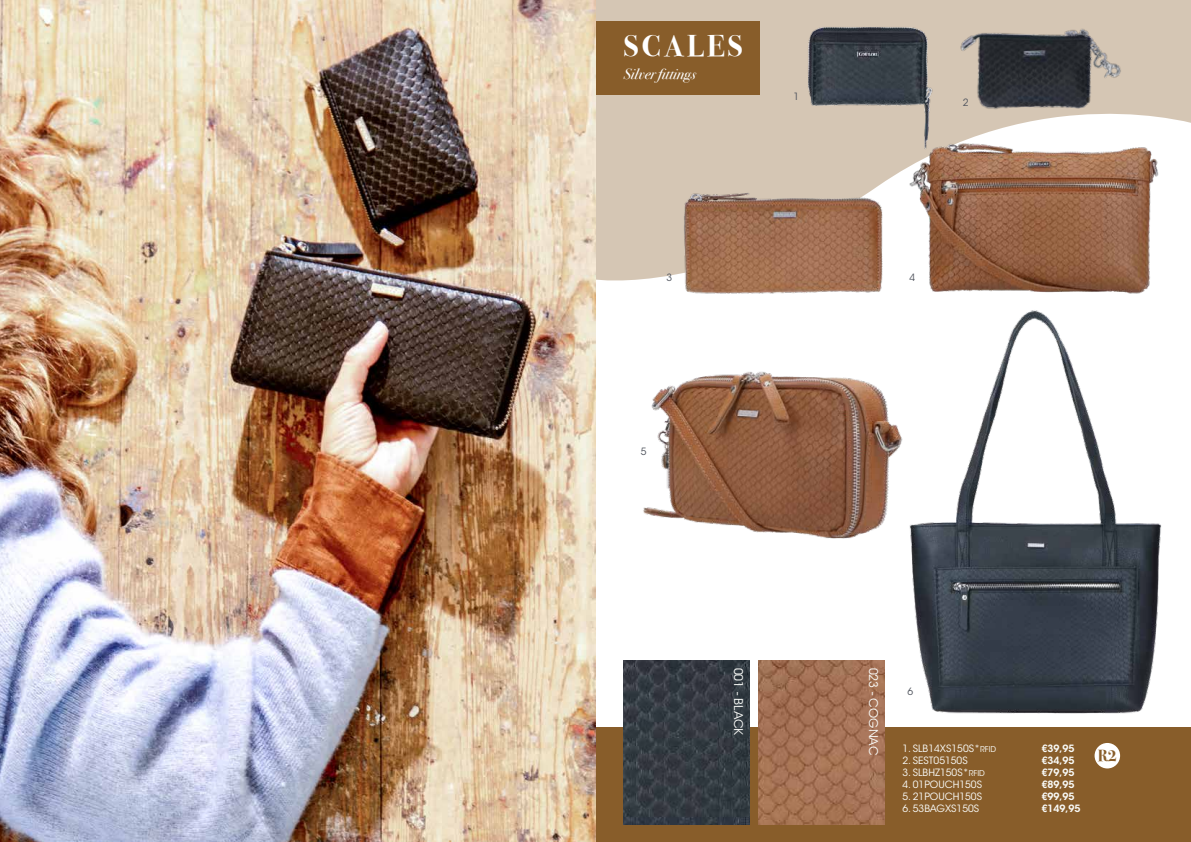
<style>
.page{position:relative;width:1191px;height:842px;background:#fff}
.page>*{position:absolute;margin:0;border:0;box-sizing:border-box;transform-origin:0 0}
.t1{font:700 30px "Bodoni Svty Two ITCTT";letter-spacing:.1em;color:#fff}
.t2{font:700 16px "Bodoni Svty Two ITCTT";color:#885d2a}
.t3{font:italic 15px "Bodoni Svty Two ITCTT";color:#fff}
.t4{font:12px "ITC Avant Garde Std";color:#f9faf7}
.t5{font:10px "ITC Avant Garde Std";color:#f9faf7}
.t6{font:600 10px/12px "ITC Avant Garde Std";color:#f9faf7}
.t7{font:10px "ITC Avant Garde Std";color:#52565f}
.s1{font-size:8px}
</style>
<div class="page">
<img style="left:888px;top:310px;width:292px;height:418px">
<svg style="left:595px;top:0;width:596px;height:281px;fill:#d5c6b4"></svg>
<img style="left:643px;top:366px;width:266px;height:179px">
<img style="left:909px;top:140px;width:250px;height:154px">
<div style="left:595px;top:21px;width:164px;height:74px;background:#885d2a"></div>
<div style="left:595px;top:728px;width:596px;height:114px;background:#885d2a"></div>
<img style="left:759px;top:661px;width:125px;height:164px">
<img style="left:624px;top:661px;width:125px;height:164px">
<div style="left:1094px;top:743px;width:26px;height:25px;background:#fff;border-radius:50%"></div>
<img style="left:0;top:0;width:595px;height:842px">
<img style="left:801px;top:21px;width:138px;height:131px">
<img style="left:681px;top:190px;width:202px;height:104px">
<img style="left:951px;top:20px;width:177px;height:95px">
<h1 class="t1" style="left:624px;top:21px;width:120px">SCALES</h1>
<h3 class="t3" style="left:624px;top:61px;width:74px">Silver fittings</h3>
<p class="t7" style="left:793px;top:91px;width:7px">1</p>
<p class="t7" style="left:962px;top:96px;width:7px">2</p>
<p class="t7" style="left:666px;top:271px;width:7px">3</p>
<p class="t7" style="left:909px;top:271px;width:7px">4</p>
<p class="t7" style="left:641px;top:446px;width:7px">5</p>
<p class="t4" style="left:745px;top:667px;width:69px;rotate:90deg">001 - BLACK</p>
<p class="t4" style="left:880px;top:667px;width:89px;rotate:90deg">023 - COGNAC</p>
<p class="t7" style="left:907px;top:685px;width:7px">6</p>
<p class="t5" style="left:902px;top:742px;width:95px">1. SLB14XS150S*<span class="s1">RFID</span></p>
<p class="t5" style="left:902px;top:754px;width:67px">2. SEST05150S</p>
<p class="t5" style="left:902px;top:766px;width:84px">3. SLBHZ150S*<span class="s1">RFID</span></p>
<p class="t5" style="left:902px;top:778px;width:81px">4. 01POUCH150S</p>
<p class="t5" style="left:902px;top:790px;width:81px">5. 21POUCH150S</p>
<p class="t5" style="left:902px;top:802px;width:78px">6. 53BAGXS150S</p>
<p class="t6" style="left:1041px;top:742px;width:40px">€39,95 €34,95 €79,95 €89,95 €99,95 €149,95</p>
<h2 class="t2" style="left:1097px;top:743px;width:21px">R2</h2>
</div>
